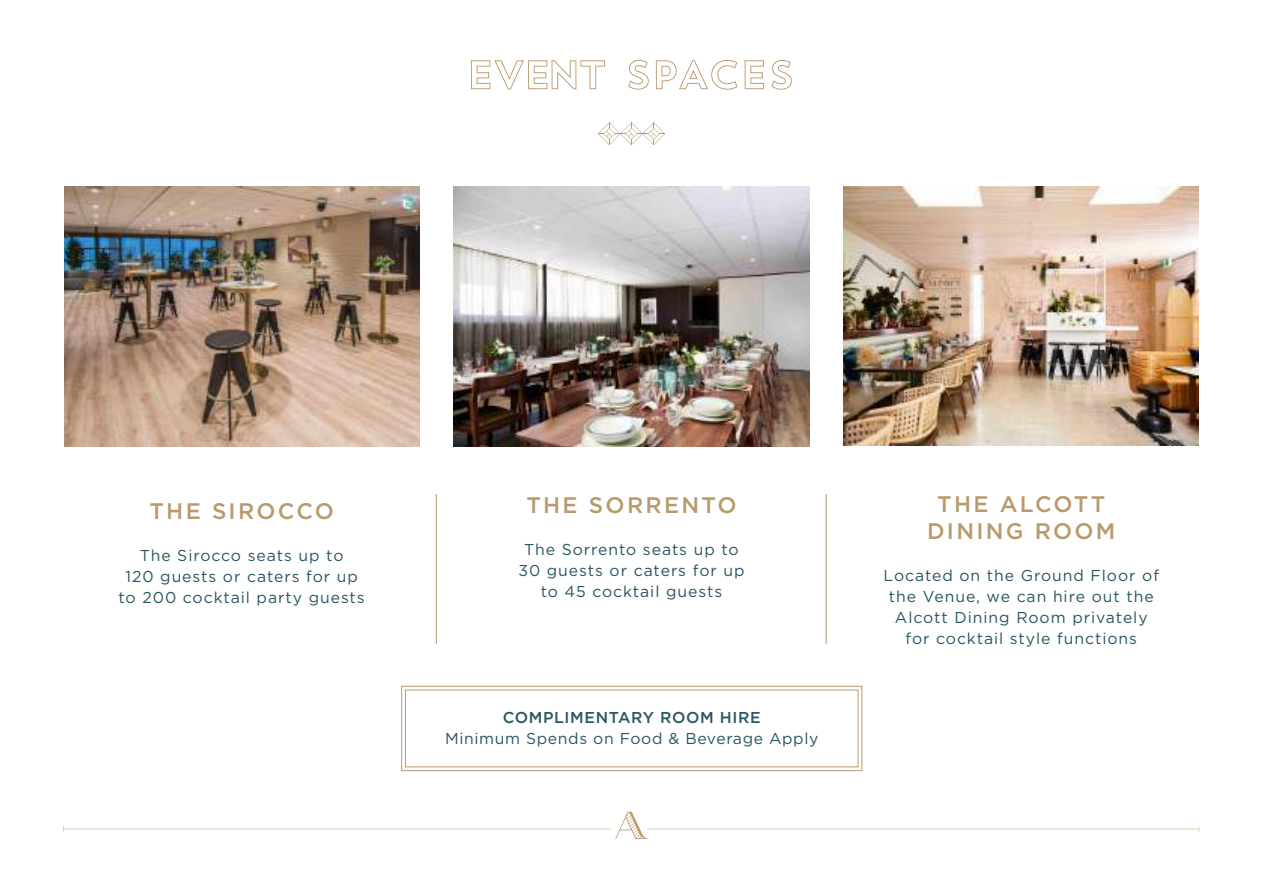
<style>
.page{position:relative;width:1263px;height:893px;background:#fff}
.page>*{position:absolute;margin:0;border:0;box-sizing:border-box;transform-origin:0 0}
.t1{font:51px "The Alcott Headline";letter-spacing:-.025em;color:#b99a6d}
.t2{font:500 22.5px/27px "Gotham";letter-spacing:.1em;color:#b99a6d;text-align:center}
.t3{font:15.75px/21px "Gotham";letter-spacing:.06em;color:#2a5562;text-align:center}
.t4{font:15.75px "Gotham";letter-spacing:.04em;color:#2a5562}
.t5{font:500 15.75px "Gotham";letter-spacing:.04em;color:#2a5562}
</style>
<div class="page">
<svg style="left:63px;top:812px;width:1136px;height:27px"></svg>
<svg style="left:598px;top:122px;width:67px;height:23px"></svg>
<img style="left:64px;top:187px;width:356px;height:259px">
<img style="left:454px;top:187px;width:355px;height:259px">
<img style="left:843px;top:187px;width:355px;height:259px">
<hr style="left:436px;top:494px;width:1px;height:150px;background:#b99a6d">
<hr style="left:826px;top:494px;width:1px;height:150px;background:#b99a6d">
<svg style="left:401px;top:685px;width:461px;height:86px"></svg>
<div style="left:405px;top:690px;width:453px;height:77px;border:1px solid #b99a6d"></div>
<h1 class="t1" style="left:468px;top:45px;width:328px">event SPACES</h1>
<h2 class="t2" style="left:149px;top:497px;width:186px">THE SIROCCO</h2>
<p class="t3" style="left:119px;top:545px;width:248px">The Sirocco seats up to<br>120 guests or caters for up to 200 cocktail party guests</p>
<h2 class="t2" style="left:526px;top:491px;width:212px">THE SORRENTO</h2>
<p class="t3" style="left:518px;top:539px;width:228px">The Sorrento seats up to<br>30 guests or caters for up to 45 cocktail guests</p>
<p class="t5" style="left:503px;top:707px;width:259px">COMPLIMENTARY ROOM HIRE</p>
<p class="t4" style="left:445px;top:728px;width:375px">Minimum Spends on Food &amp; Beverage Apply</p>
<h2 class="t2" style="left:927px;top:490px;width:190px">THE ALCOTT<br>DINING ROOM</h2>
<p class="t3" style="left:883px;top:565px;width:277px">Located on the Ground Floor of the Venue, we can hire out the<br>Alcott Dining Room privately for cocktail style functions</p>
</div>
